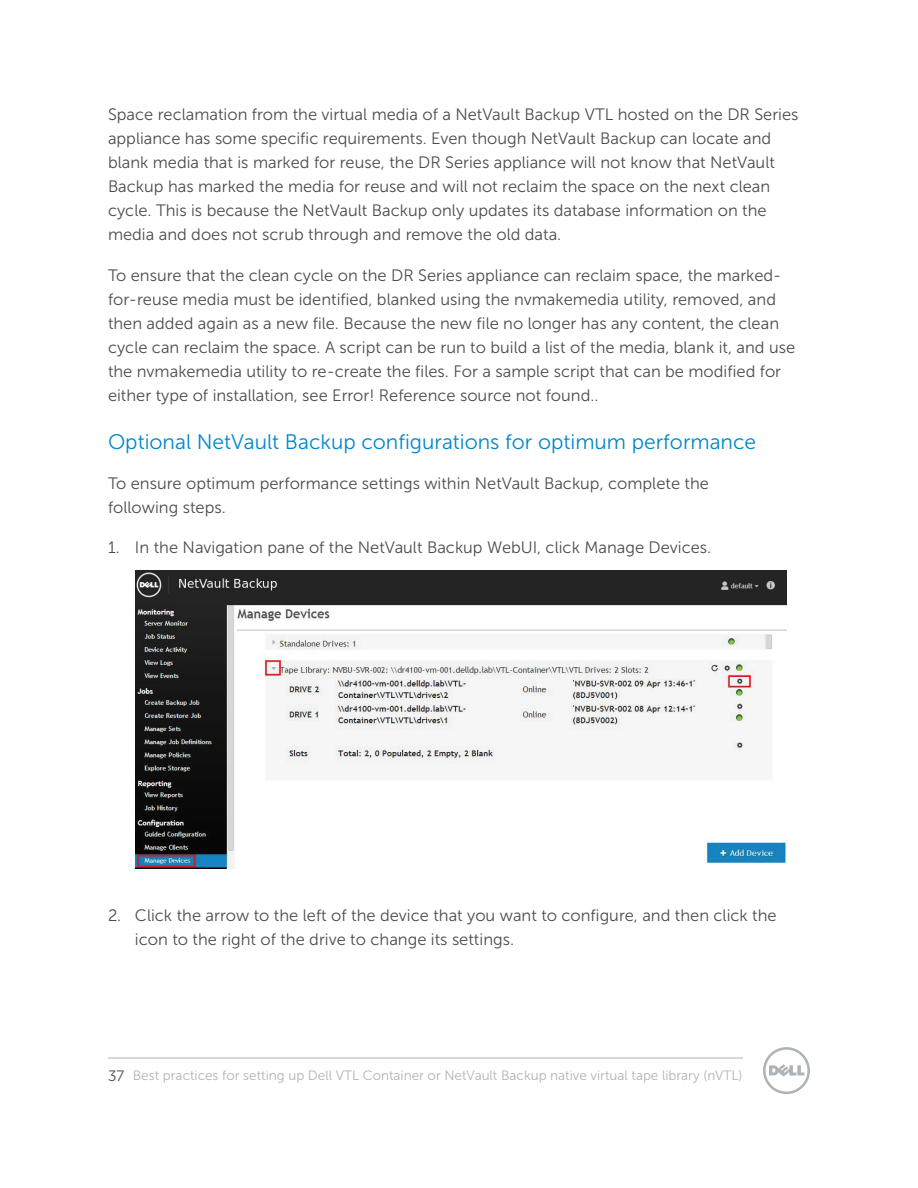
<style>
.page{position:relative;width:918px;height:1188px;background:#fff}
.page>*{position:absolute;margin:0;border:0;box-sizing:border-box;transform-origin:0 0}
.t1{font:21px "Museo Sans For Dell 300";color:#0087cb}
.t2{font:16.5px/24px "Museo Sans For Dell 300";color:#4b4c4d}
.t3{font:13.5px "Museo Sans For Dell 300";color:#aeb3b8}
.s1{font-size:15px;color:#4b4c4d}
</style>
<div class="page">
<hr style="left:108px;top:1058px;width:635px;height:1px;background:#aeb3b8">
<svg style="left:763px;top:1047px;width:47px;height:47px"></svg>
<img style="left:135px;top:570px;width:652px;height:298px">
<p class="t2" style="left:108px;top:103px;width:692px">Space reclamation from the virtual media of a NetVault Backup VTL hosted on the DR Series appliance has some specific requirements. Even though NetVault Backup can locate and blank media that is marked for reuse, the DR Series appliance will not know that NetVault Backup has marked the media for reuse and will not reclaim the space on the next clean cycle. This is because the NetVault Backup only updates its database information on the media and does not scrub through and remove the old data.</p>
<p class="t2" style="left:108px;top:263px;width:689px">To ensure that the clean cycle on the DR Series appliance can reclaim space, the marked&shy;for-reuse media must be identified, blanked using the nvmakemedia utility, removed, and then added again as a new file. Because the new file no longer has any content, the clean cycle can reclaim the space. A script can be run to build a list of the media, blank it, and use the nvmakemedia utility to re-create the files. For a sample script that can be modified for either type of installation, see Error! Reference source not found..</p>
<p class="t1" style="left:108px;top:430px;width:650px">Optional NetVault Backup configurations for optimum performance</p>
<p class="t2" style="left:108px;top:471px;width:603px">To ensure optimum performance settings within NetVault Backup, complete the following steps.</p>
<p class="t2" style="left:108px;top:535px;width:605px">1. In the Navigation pane of the NetVault Backup WebUI, click Manage Devices.</p>
<p class="t2" style="left:135px;top:903px;width:643px;text-indent:-27px">2. Click the arrow to the left of the device that you want to configure, and then click the icon to the right of the drive to change its settings.</p>
<p class="t3" style="left:108px;top:1068px;width:636px"><span class="s1">37</span> Best practices for setting up Dell VTL Container or NetVault Backup native virtual tape library (nVTL)</p>
</div>
